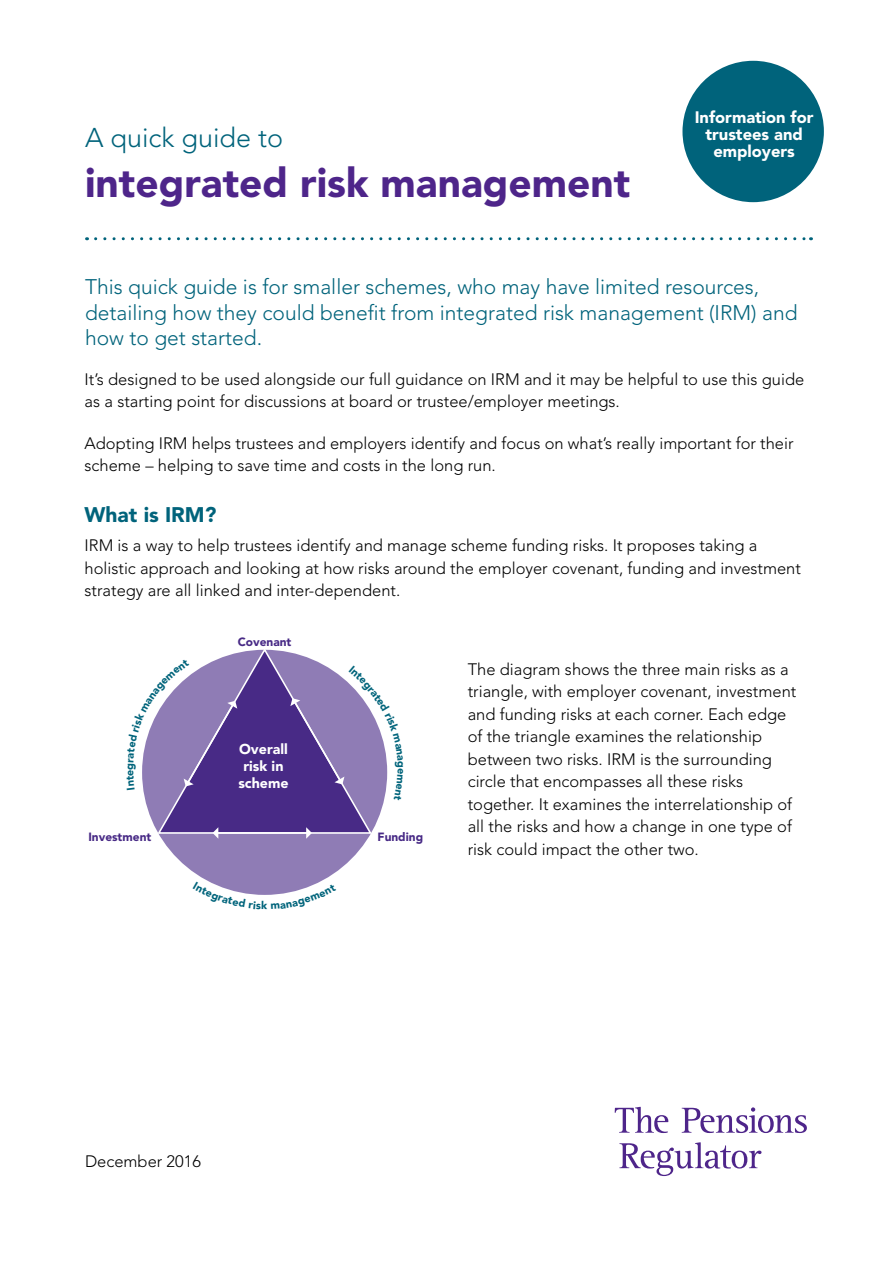
<style>
.page{position:relative;width:893px;height:1263px;background:#fff}
.page>*{position:absolute;margin:0;border:0;box-sizing:border-box;transform-origin:0 0}
.t1{font:900 40.65px "Avenir LT Std";color:#4e258a}
.t2{font:300 27px "Avenir LT Std";color:#00637b}
.t3{font:300 21px/25.5px "Avenir LT Std";color:#00637b}
.t4{font:900 21px "Avenir LT Std";color:#00637b}
.t5{font:300 16.5px/22.5px "Avenir LT Std";color:#000}
.t6{font:900 16.5px/17.1px "Avenir LT Std";color:#fff;text-align:center}
.t7{font:14.25px/17.1px "Avenir LT Std Black 2";color:#fff;text-align:center}
.t8{font:11.85px "Avenir LT Std Black 2";color:#482a86}
</style>
<div class="page">
<svg style="left:96px;top:237px;width:715px;height:3px"></svg>
<div style="left:682px;top:61px;width:142px;height:141px;background:#00637b;border-radius:50%"></div>
<div style="left:142px;top:650px;width:245px;height:245px;background:#8f7cb5;border-radius:50%"></div>
<svg style="left:615px;top:1107px;width:53px;height:26px"></svg>
<svg style="left:682px;top:1107px;width:125px;height:26px"></svg>
<svg style="left:619px;top:1142px;width:142px;height:34px"></svg>
<svg style="left:142px;top:649px;width:246px;height:190px"></svg>
<svg style="left:210px;top:882px;width:109px;height:13px"></svg>
<h1 class="t2" style="left:85px;top:122px;width:200px">A quick guide to</h1>
<h1 class="t1" style="left:85px;top:158px;width:547px">integrated risk management</h1>
<p class="t6" style="left:695px;top:108px;width:120px">Information for trustees and employers</p>
<p class="t3" style="left:85px;top:274px;width:714px">This quick guide is for smaller schemes, who may have limited resources, detailing how they could benefit from integrated risk management (IRM) and how to get started.</p>
<p class="t5" style="left:85px;top:368px;width:721px">It’s designed to be used alongside our full guidance on IRM and it may be helpful to use this guide as a starting point for discussions at board or trustee/employer meetings.</p>
<p class="t5" style="left:85px;top:432px;width:710px">Adopting IRM helps trustees and employers identify and focus on what’s really important for their scheme – helping to save time and costs in the long run.</p>
<h2 class="t4" style="left:85px;top:502px;width:133px">What is IRM?</h2>
<p class="t5" style="left:85px;top:534px;width:718px">IRM is a way to help trustees identify and manage scheme funding risks. It proposes taking a holistic approach and looking at how risks around the employer covenant, funding and investment strategy are all linked and inter-dependent.</p>
<p class="t8" style="left:238px;top:634px;width:55px">Covenant</p>
<p class="t8" style="left:88px;top:830px;width:64px">Investment</p>
<p class="t7" style="left:238px;top:740px;width:52px">Overall risk in scheme</p>
<p class="t8" style="left:378px;top:830px;width:47px">Funding</p>
<p class="t5" style="left:468px;top:658px;width:330px">The diagram shows the three main risks as a triangle, with employer covenant, investment and funding risks at each corner. Each edge of the triangle examines the relationship between two risks. IRM is the surrounding circle that encompasses all these risks together. It examines the interrelationship of all the risks and how a change in one type of risk could impact the other two.</p>
<p class="t5" style="left:85px;top:1150px;width:117px">December 2016</p>
</div>
